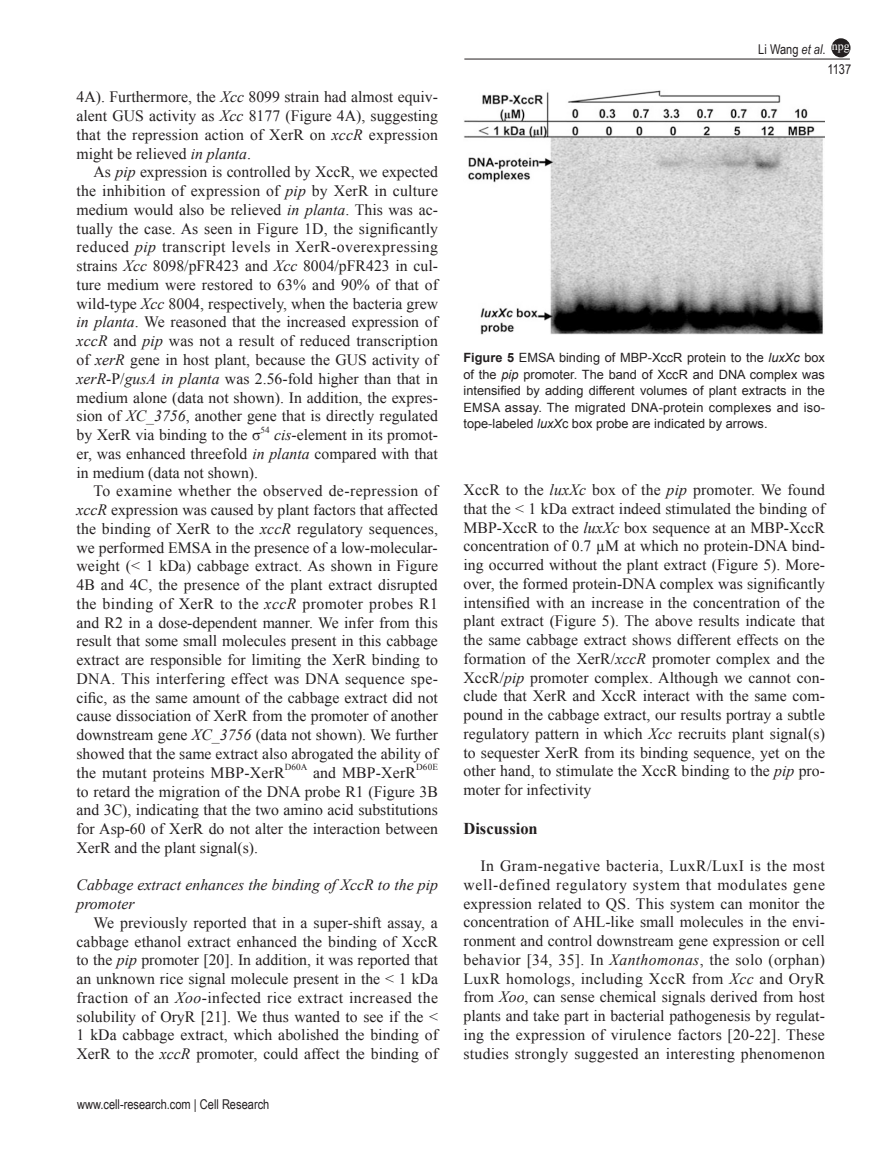
<style>
.page{position:relative;width:893px;height:1170px;background:#fff}
.page>*{position:absolute;margin:0;border:0;box-sizing:border-box;transform-origin:0 0}
.t1{font:700 16.5px "Times New Roman";color:#231f20}
.t2{font:15.75px/18.8px "Times New Roman PSMT2";color:#231f20;text-align:justify}
.t3{font:15.75px/18.8px "Times New Roman";color:#231f20}
.t4{font:italic 15.75px/18.8px "Times New Roman";color:#231f20}
.t5{font:13.5px "Arial Narrow";color:#231f20}
.t6{font:12.75px/16.5px "Arial MT2";color:#231f20}
.t7{font:12.75px "Arial";color:#231f20}
.t8{font:12px "Times New Roman PSMT2";color:#fff}
.t9{font:9.15px "Times New Roman PSMT2";letter-spacing:.01em;color:#231f20}
.s1{font-family:"Times New Roman";font-style:italic}
.s2{font-family:"Times New Roman"}
.s3{font-style:italic}
.s4{font-weight:700}
.s5{font-family:"Arial MT2"}
.s6{font-family:"Arial";font-style:italic}
</style>
<div class="page">
<hr style="left:464px;top:59px;width:386px;height:1px;background:#231f20">
<div style="left:832px;top:39px;width:18px;height:18px;background:#231f20;border-radius:50%"></div>
<div style="left:831px;top:38px;width:19px;height:19px;border:2px solid #231f20;border-radius:50%"></div>
<img style="left:464px;top:90px;width:361px;height:244px">
<p class="t2" style="left:77px;top:88px;width:363px">4A). Furthermore, the <span class="s1">Xcc</span> 8099 strain had almost equiv&shy;alent GUS activity as <span class="s1">Xcc</span> 8177 (Figure 4A), suggesting that the repression action of XerR on <span class="s1">xccR</span> expression might be relieved <span class="s1">in planta</span>.</p>
<p class="t2" style="left:77px;top:162px;width:363px;text-indent:17px">As <span class="s1">pip</span> expression is controlled by XccR, we expected the inhibition of expression of <span class="s1">pip</span> by XerR in culture medium would also be relieved <span class="s1">in planta</span>. This was ac&shy;tually the case. As seen in Figure 1D<span class="s2">, the significantly </span>reduced <span class="s1">pip</span> transcript levels in XerR-overexpressing strains <span class="s1">Xcc</span> 8098/pFR423 and <span class="s1">Xcc</span> 8004/pFR423 in cul&shy;ture medium were restored to 63% and 90% of that of wild-type <span class="s1">Xcc</span> 8004, respectively, when the bacteria grew <span class="s1">in planta</span>. We reasoned that the increased expression of <span class="s1">xccR</span> and <span class="s1">pip</span> was not a result of reduced transcription of <span class="s1">xerR</span> gene in host plant, because the GUS activity of <span class="s1">xerR</span>-P/<span class="s1">gusA in planta</span> was 2.56-fold higher than that in medium alone (data not shown). In addition, the expres&shy;sion of <span class="s1">XC_3756</span>, another gene that is directly regulated</p>
<p class="t3" style="left:77px;top:425px;width:185px">by XerR via binding to the σ</p>
<p class="t9" style="left:260px;top:423px;width:11px">54</p>
<p class="t2" style="left:77px;top:425px;width:363px;text-indent:198px"><span class="s1">cis</span>-element in its promot&shy;er, was enhanced threefold <span class="s1">in planta</span> compared with that in medium (data not shown).</p>
<p class="t2" style="left:77px;top:481px;width:363px;text-indent:17px">To examine whether the observed de-repression of <span class="s1">xccR</span> expression was caused by plant factors that affected the binding of XerR to the <span class="s1">xccR</span> regulatory sequences, we performed EMSA in the presence of a low-molecular&shy;weight (&lt; 1 kDa) cabbage extract. As shown in Figure 4B and 4C, the presence of the plant extract disrupted the binding of XerR to the <span class="s1">xccR</span> promoter probes R1 and R2 in a dose-dependent manner. We infer from this result that some small molecules present in this cabbage extract are responsible for limiting the XerR binding to DNA. This interfering effect was DNA sequence spe-</p>
<p class="t3" style="left:77px;top:687px;width:363px">cific, as the same amount of the cabbage extract did not</p>
<p class="t2" style="left:77px;top:706px;width:363px">cause dissociation of XerR from the promoter of another downstream gene <span class="s1">XC_3756</span> (data not shown). We further showed that the same extract also abrogated the ability of the mutant proteins MBP-XerR</p>
<p class="t9" style="left:285px;top:761px;width:24px">D60A</p>
<p class="t2" style="left:313px;top:763px;width:104px">and MBP-XerR</p>
<p class="t9" style="left:416px;top:761px;width:23px">D60E</p>
<p class="t2" style="left:77px;top:781px;width:363px">to retard the migration of the DNA probe R1 (Figure 3B and 3C), indicating that the two amino acid substitutions for Asp-60 of XerR do not alter the interaction between XerR and the plant signal(s).</p>
<p class="t4" style="left:77px;top:875px;width:363px">Cabbage extract enhances the binding of XccR to the pip promoter</p>
<p class="t2" style="left:77px;top:912px;width:363px;text-indent:17px">We previously reported that in a super-shift assay, a cabbage ethanol extract enhanced the binding of XccR to the <span class="s1">pip</span> promoter [20]. In addition, it was reported that an unknown rice signal molecule present in the &lt; 1 kDa fraction of an <span class="s1">Xoo</span>-infected rice extract increased the solubility of OryR [21]. We thus wanted to see if the &lt; 1 kDa cabbage extract, which abolished the binding of XerR to the <span class="s1">xccR</span> promoter, could affect the binding of</p>
<p class="t5" style="left:77px;top:1094px;width:194px">www.cell-research.com | Cell Research</p>
<p class="t8" style="left:832px;top:38px;width:19px">npg</p>
<p class="t5" style="left:758px;top:40px;width:69px">Li Wang <span class="s3">et al</span>.</p>
<p class="t5" style="left:827px;top:59px;width:25px">1137</p>
<p class="t7" style="left:463px;top:349px;width:363px"><span class="s4">Figure 5</span> EMSA binding of MBP-XccR protein to the <span class="s3">luxXc</span> <span class="s5">box</span></p>
<p class="t6" style="left:463px;top:366px;width:363px">of the <span class="s6">pip</span> promoter. The band of XccR and DNA complex was</p>
<p class="t7" style="left:463px;top:382px;width:363px">intensified by adding different volumes of plant extracts in the</p>
<p class="t6" style="left:463px;top:399px;width:363px">EMSA assay. The migrated DNA-protein complexes and iso&shy;tope-labeled <span class="s6">luxX</span>c box probe are indicated by arrows.</p>
<p class="t2" style="left:463px;top:480px;width:363px">XccR to the <span class="s1">luxXc</span> box of the <span class="s1">pip</span> promoter. We found that the &lt; 1 kDa extract indeed stimulated the binding of MBP-XccR to the <span class="s1">luxXc</span> box sequence at an MBP-XccR concentration of 0.7 µM at which no protein-DNA bind&shy;ing occurred without the plant extract (Figure 5). More-</p>
<p class="t3" style="left:463px;top:574px;width:363px">over, the formed protein-DNA complex was significantly intensified with an increase in the concentration of the</p>
<p class="t2" style="left:463px;top:611px;width:363px">plant extract (Figure 5). The above results indicate that the same cabbage extract shows different effects on the formation of the XerR/<span class="s1">xccR</span> promoter complex and the XccR/<span class="s1">pip</span> promoter complex. Although we cannot con&shy;clude that XerR and XccR interact with the same com&shy;pound in the cabbage extract, our results portray a subtle regulatory pattern in which <span class="s1">Xcc</span> recruits plant signal(s) to sequester XerR from its binding sequence, yet on the other hand, to stimulate the XccR binding to the <span class="s1">pip</span> pro&shy;moter for infectivity</p>
<p class="t1" style="left:463px;top:817px;width:76px">Discussion</p>
<p class="t2" style="left:463px;top:856px;width:363px;text-indent:17px">In Gram-negative bacteria, LuxR/LuxI is the most well-defined regulatory system that modulates gene expression related to QS. This system can monitor the concentration of AHL-like small molecules in the envi&shy;ronment and control downstream gene expression or cell behavior [34, 35]. In <span class="s1">Xanthomonas</span>, the solo (orphan)<br>LuxR homologs, including XccR from <span class="s1">Xcc</span> and OryR from <span class="s1">Xoo</span>, can sense chemical signals derived from host plants and take part in bacterial pathogenesis by regulat&shy;ing the expression of virulence factors [20-22]. These studies strongly suggested an interesting phenomenon</p>
</div>
